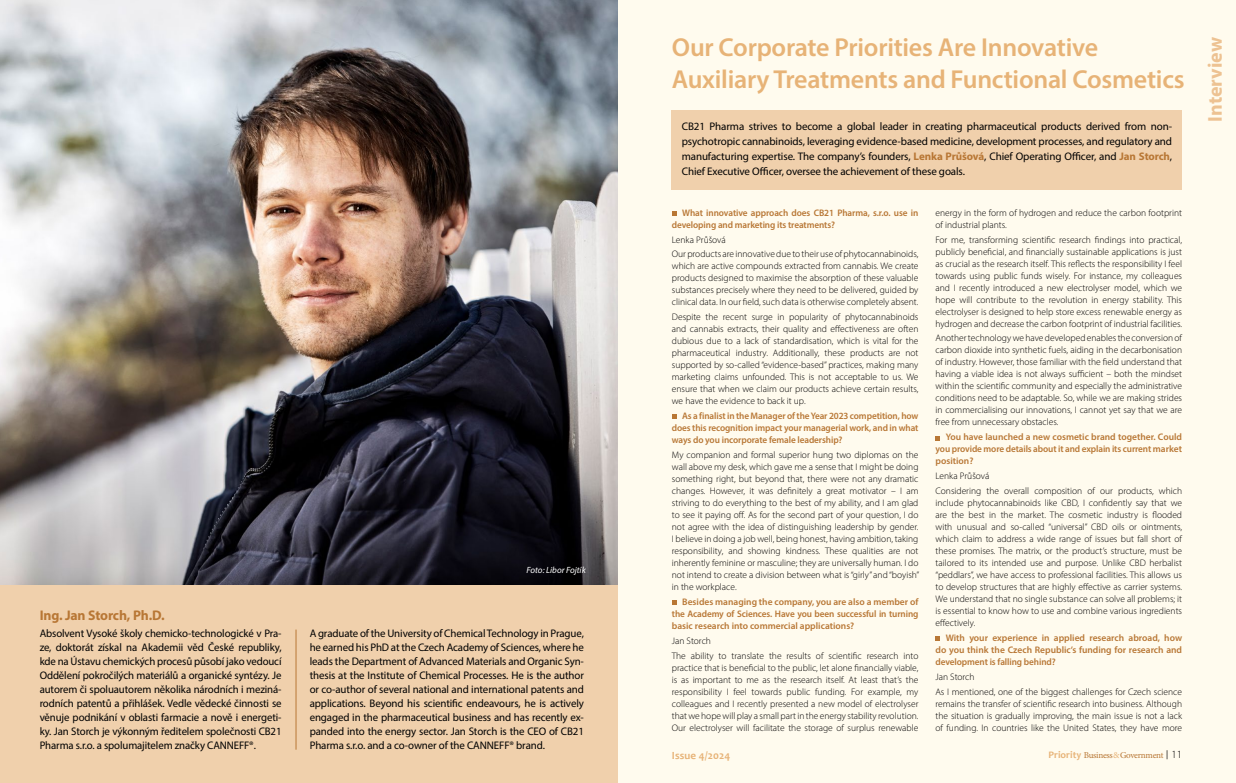
<style>
.page{position:relative;width:1236px;height:783px;background:#fff}
.page>*{position:absolute;margin:0;border:0;box-sizing:border-box;transform-origin:0 0}
.t1{font:600 26px/31.2px "Myriad Pro";letter-spacing:-.01em;color:#e7b377}
.t2{font:700 20px "Myriad Pro";color:#edc292}
.t3{font:700 14px "Myriad Pro";letter-spacing:-.01em;color:#b87735}
.t4{font:11px/14px "Myriad Pro";letter-spacing:-.01em;color:#000;text-align:justify}
.t5{font:700 11px "Candara";letter-spacing:.01em;color:#e7b377}
.t6{font:300 9.5px/12px "Myriad Pro";color:#000;text-align:justify}
.t7{font:600 9.5px/12px "Myriad Pro";letter-spacing:-.01em;color:#b87735;text-align:justify}
.t8{font:9px "Minion Pro";letter-spacing:-.03em;color:#b87735}
.t9{font:italic 9px "Myriad Pro";color:#fff}
.s1{font-weight:700;color:#b87735}
.s2{font-family:"Candara";font-weight:700;font-size:10px;color:#e7b377}
.s3{color:#e7b377}
.s4{font-family:"Myriad Pro";color:#000}
.s5{font-family:"Myriad Pro";font-weight:300;font-size:11px;color:#000}
</style>
<div class="page">
<div style="left:618px;top:0;width:618px;height:782px;background:#fffbee"></div>
<img style="left:0;top:0;width:618px;height:585px">
<div style="left:672px;top:111px;width:510px;height:79px;background:#f0d0ac"></div>
<svg style="left:672px;top:211px;width:4px;height:4px"></svg>
<svg style="left:672px;top:414px;width:4px;height:5px"></svg>
<svg style="left:672px;top:600px;width:4px;height:4px"></svg>
<svg style="left:935px;top:436px;width:5px;height:4px"></svg>
<svg style="left:935px;top:636px;width:5px;height:4px"></svg>
<div style="left:0;top:585px;width:618px;height:197px;background:#f0d0ac"></div>
<hr style="left:296px;top:629px;width:1px;height:120px;background:#b87735">
<p class="t9" style="left:527px;top:564px;width:61px">Foto: Libor Fojtík</p>
<h3 class="t3" style="left:40px;top:605px;width:126px">Ing. Jan Storch, Ph.D.</h3>
<p class="t4" style="left:40px;top:625px;width:243px">Absolvent Vysoké školy chemicko-technologické v Pra&shy;ze, doktorát získal na Akademii věd České republiky, kde na Ústavu chemických procesů působí jako vedoucí Oddělení pokročilých materiálů a organické syntézy. Je autorem či spoluautorem několika národních i meziná&shy;rodních patentů a přihlášek. Vedle vědecké činnosti se věnuje podnikání v oblasti farmacie a nově i energeti&shy;ky. Jan Storch je výkonným ředitelem společnosti CB21<br>Pharma s.r.o. a spolumajitelem značky CANNEFF®.</p>
<p class="t4" style="left:310px;top:625px;width:276px">A graduate of the University of Chemical Technology in Prague, he earned his PhD at the Czech Academy of Sciences, where he leads the Department of Advanced Materials and Organic Syn&shy;thesis at the Institute of Chemical Processes. He is the author or co-author of several national and international patents and applications. Beyond his scientific endeavours, he is actively engaged in the pharmaceutical business and has recently ex&shy;panded into the energy sector. Jan Storch is the CEO of CB21<br>Pharma s.r.o. and a co-owner of the CANNEFF® brand.</p>
<h1 class="t1" style="left:672px;top:31px;width:514px">Our Corporate Priorities Are Innovative<br>Auxiliary Treatments and Functional Cosmetics</h1>
<p class="t4" style="left:682px;top:119px;width:492px;line-height:15px">CB21 Pharma strives to become a global leader in creating pharmaceutical products derived from non&shy;psychotropic cannabinoids, leveraging evidence-based medicine, development processes, and regulatory and manufacturing expertise. The company’s founders, <span class="s1">Lenka Průšová</span>, Chief Operating Officer, and <span class="s1">Jan Storch</span>, Chief Executive Officer, oversee the achievement of these goals.</p>
<p class="t7" style="left:672px;top:206px;width:248px;text-indent:10px">What innovative approach does CB21 Pharma, s.r.o. use in developing and marketing its treatments?</p>
<p class="t6" style="left:672px;top:232px;width:248px;line-height:14.8px">Lenka Průšová<br>Our products are innovative due to their use of phytocannabinoids,</p>
<p class="t6" style="left:672px;top:260px;width:248px">which are active compounds extracted from cannabis. We create products designed to maximise the absorption of these valuable substances precisely where they need to be delivered, guided by clinical data. In our field, such data is otherwise completely absent.</p>
<p class="t6" style="left:672px;top:311px;width:248px">Despite the recent surge in popularity of phytocannabinoids and cannabis extracts, their quality and effectiveness are often dubious due to a lack of standardisation, which is vital for the pharmaceutical industry. Additionally, these products are not supported by so-called “evidence-based” practices, making many marketing claims unfounded. This is not acceptable to us. We ensure that when we claim our products achieve certain results, we have the evidence to back it up.</p>
<p class="t7" style="left:672px;top:409px;width:248px;text-indent:10px">As a finalist in the Manager of the Year 2023 competition, how does this recognition impact your managerial work, and in what ways do you incorporate female leadership?</p>
<p class="t6" style="left:672px;top:448px;width:249px">My companion and formal superior hung two diplomas on the wall above my desk, which gave me a sense that I might be doing something right, but beyond that, there were not any dramatic changes. However, it was definitely a great motivator – I am striving to do everything to the best of my ability, and I am glad to see it paying off. As for the second part of your question, I do not agree with the idea of distinguishing leadership by gender.<br>I believe in doing a job well, being honest, having ambition, taking responsibility, and showing kindness. These qualities are not inherently feminine or masculine; they are universally human. I do not intend to create a division between what is “girly” and “boyish” in the workplace.</p>
<p class="t7" style="left:672px;top:595px;width:248px;text-indent:10px">Besides managing the company, you are also a member of the Academy of Sciences. Have you been successful in turning basic research into commercial applications?</p>
<p class="t6" style="left:672px;top:633px;width:248px;line-height:14.8px">Jan Storch<br>The ability to translate the results of scientific research into</p>
<p class="t6" style="left:672px;top:661px;width:248px">practice that is beneficial to the public, let alone financially viable, is as important to me as the research itself. At least that’s the responsibility I feel towards public funding. For example, my colleagues and I recently presented a new model of electrolyser that we hope will play a small part in the energy stability revolution.<br>Our electrolyser will facilitate the storage of surplus renewable</p>
<p class="t6" style="left:935px;top:206px;width:248px">energy in the form of hydrogen and reduce the carbon footprint of industrial plants.</p>
<p class="t6" style="left:935px;top:233px;width:248px">For me, transforming scientific research findings into practical, publicly beneficial, and financially sustainable applications is just as crucial as the research itself. This reflects the responsibility I feel towards using public funds wisely. For instance, my colleagues and I recently introduced a new electrolyser model, which we hope will contribute to the revolution in energy stability. This electrolyser is designed to help store excess renewable energy as hydrogen and decrease the carbon footprint of industrial facilities.</p>
<p class="t6" style="left:935px;top:332px;width:248px">Another technology we have developed enables the conversion of carbon dioxide into synthetic fuels, aiding in the decarbonisation of industry. However, those familiar with the field understand that having a viable idea is not always sufficient – both the mindset within the scientific community and especially the administrative conditions need to be adaptable. So, while we are making strides in commercialising our innovations, I cannot yet say that we are free from unnecessary obstacles.</p>
<p class="t7" style="left:935px;top:431px;width:248px;text-indent:10px">You have launched a new cosmetic brand together. Could you provide more details about it and explain its current market position?</p>
<p class="t6" style="left:935px;top:468px;width:248px;line-height:14.8px">Lenka Průšová<br>Considering the overall composition of our products, which</p>
<p class="t6" style="left:935px;top:496px;width:248px">include phytocannabinoids like CBD, I confidently say that we are the best in the market. The cosmetic industry is flooded with unusual and so-called “universal” CBD oils or ointments, which claim to address a wide range of issues but fall short of these promises. The matrix, or the product’s structure, must be tailored to its intended use and purpose. Unlike CBD herbalist “peddlars”, we have access to professional facilities. This allows us to develop structures that are highly effective as carrier systems.<br>We understand that no single substance can solve all problems; it is essential to know how to use and combine various ingredients effectively.</p>
<p class="t7" style="left:935px;top:631px;width:248px;text-indent:10px">With your experience in applied research abroad, how do you think the Czech Republic’s funding for research and development is falling behind?</p>
<p class="t6" style="left:935px;top:669px;width:248px;line-height:14.8px">Jan Storch<br>As I mentioned, one of the biggest challenges for Czech science</p>
<p class="t6" style="left:935px;top:697px;width:248px">remains the transfer of scientific research into business. Although the situation is gradually improving, the main issue is not a lack of funding. In countries like the United States, they have more</p>
<p class="t5" style="left:672px;top:748px;width:60px">Issue 4/2024</p>
<p class="t8" style="left:1048px;top:748px;width:135px"><span class="s2">Priority</span> Business<span class="s3">&amp;</span>Government <span class="s4">|</span> <span class="s5">11</span></p>
<h2 class="t2" style="left:1202px;top:122px;width:86px;rotate:-90deg">Interview</h2>
</div>
